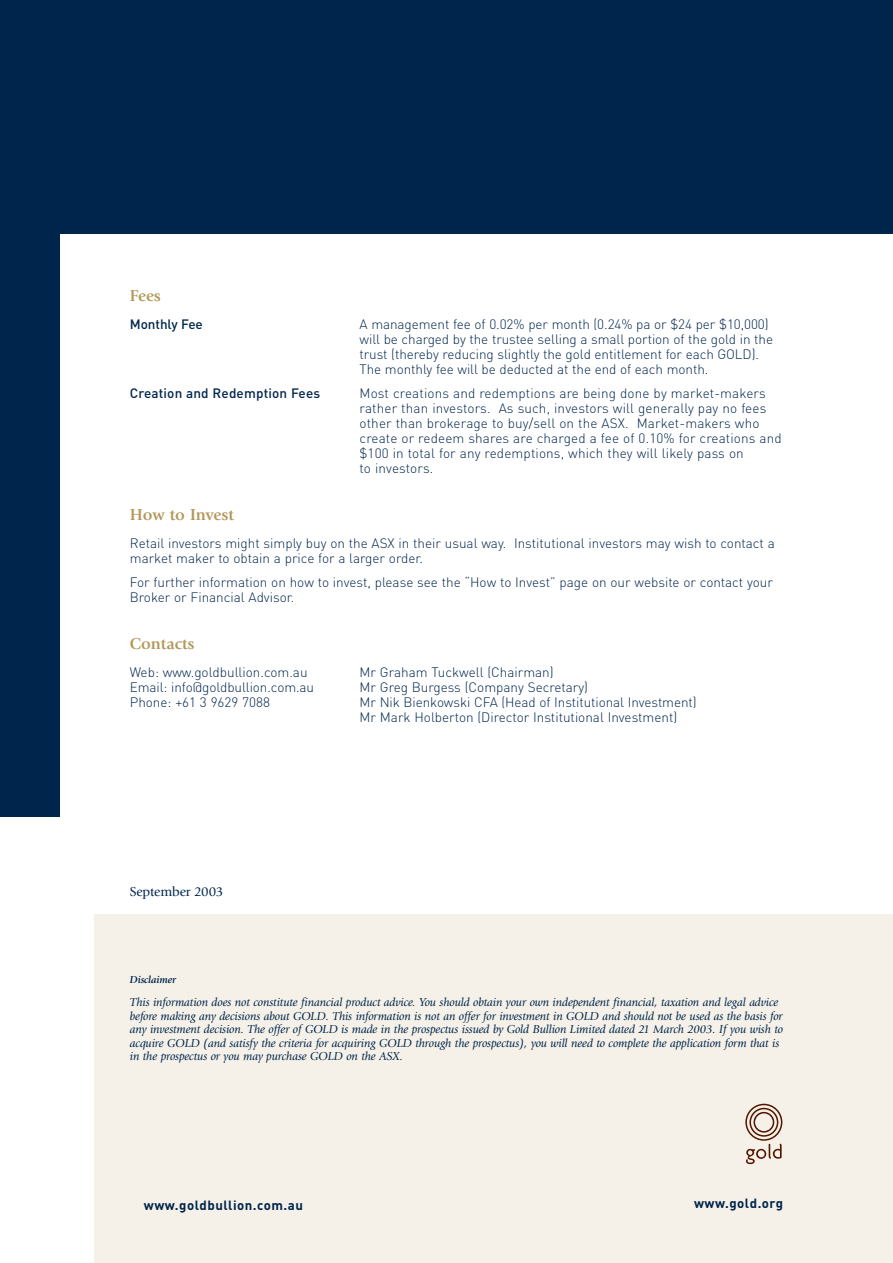
<style>
.page{position:relative;width:893px;height:1263px;background:#fff}
.page>*{position:absolute;margin:0;border:0;box-sizing:border-box;transform-origin:0 0}
.t1{font:700 16.5px "Giovanni";color:#b39758}
.t2{font:300 13.5px/15px "DIN";color:#00254c}
.t3{font:500 13.5px "DIN";letter-spacing:.01em;color:#00254c}
.t4{font:13.5px "Giovanni";letter-spacing:-.01em;color:#00254c}
.t5{font:700 13.2px "DIN";letter-spacing:.04em;color:#00254c}
.t6{font:italic 12px/13.5px "Giovanni";letter-spacing:-.01em;color:#00254c}
.t7{font:italic 700 10.5px "Giovanni";letter-spacing:-.01em;color:#00254c}
</style>
<div class="page">
<div style="left:94px;top:914px;width:798px;height:348px;background:#f5f1e8"></div>
<div style="left:0;top:0;width:892px;height:816px;background:#00254c"></div>
<div style="left:61px;top:234px;width:831px;height:616px;background:#fff"></div>
<svg style="left:745px;top:1104px;width:37px;height:60px"></svg>
<p class="t1" style="left:130px;top:289px;width:33px">Fees</p>
<p class="t3" style="left:130px;top:319px;width:75px">Monthly Fee</p>
<p class="t2" style="left:359px;top:318px;width:415px">A management fee of 0.02% per month (0.24% pa or $24 per $10,000) will be charged by the trustee selling a small portion of the gold in the trust (thereby reducing slightly the gold entitlement for each GOLD).<br>The monthly fee will be deducted at the end of each month.</p>
<p class="t3" style="left:130px;top:389px;width:192px">Creation and Redemption Fees</p>
<p class="t2" style="left:359px;top:388px;width:424px">Most creations and redemptions are being done by market-makers rather than investors. As such, investors will generally pay no fees other than brokerage to buy/sell on the ASX. Market-makers who create or redeem shares are charged a fee of 0.10% for creations and $100 in total for any redemptions, which they will likely pass on<br>to investors.</p>
<p class="t1" style="left:130px;top:508px;width:106px">How to Invest</p>
<p class="t2" style="left:130px;top:537px;width:646px">Retail investors might simply buy on the ASX in their usual way. Institutional investors may wish to contact a market maker to obtain a price for a larger order.</p>
<p class="t2" style="left:130px;top:577px;width:644px">For further information on how to invest, please see the “How to Invest” page on our website or contact your<br>Broker or Financial Advisor.</p>
<p class="t1" style="left:130px;top:637px;width:66px">Contacts</p>
<p class="t2" style="left:130px;top:666px;width:179px">Web: www.goldbullion.com.au</p>
<p class="t2" style="left:359px;top:666px;width:196px">Mr Graham Tuckwell (Chairman)</p>
<p class="t2" style="left:130px;top:681px;width:186px">Email: info@goldbullion.com.au</p>
<p class="t2" style="left:359px;top:681px;width:230px">Mr Greg Burgess (Company Secretary)</p>
<p class="t2" style="left:130px;top:696px;width:142px">Phone: +61 3 9629 7088</p>
<p class="t2" style="left:359px;top:696px;width:338px">Mr Nik Bienkowski CFA (Head of Institutional Investment)<br>Mr Mark Holberton (Director Institutional Investment)</p>
<p class="t4" style="left:130px;top:886px;width:95px">September 2003</p>
<p class="t7" style="left:130px;top:976px;width:48px">Disclaimer</p>
<p class="t6" style="left:130px;top:997px;width:654px">This information does not constitute financial product advice. You should obtain your own independent financial, taxation and legal advice before making any decisions about GOLD. This information is not an offer for investment in GOLD and should not be used as the basis for any investment decision. The offer of GOLD is made in the prospectus issued by Gold Bullion Limited dated 21 March 2003. If you wish to acquire GOLD (and satisfy the criteria for acquiring GOLD through the prospectus), you will need to complete the application form that is in the prospectus or you may purchase GOLD on the ASX.</p>
<p class="t5" style="left:144px;top:1201px;width:161px">www.goldbullion.com.au</p>
<p class="t5" style="left:694px;top:1199px;width:91px">www.gold.org</p>
</div>
